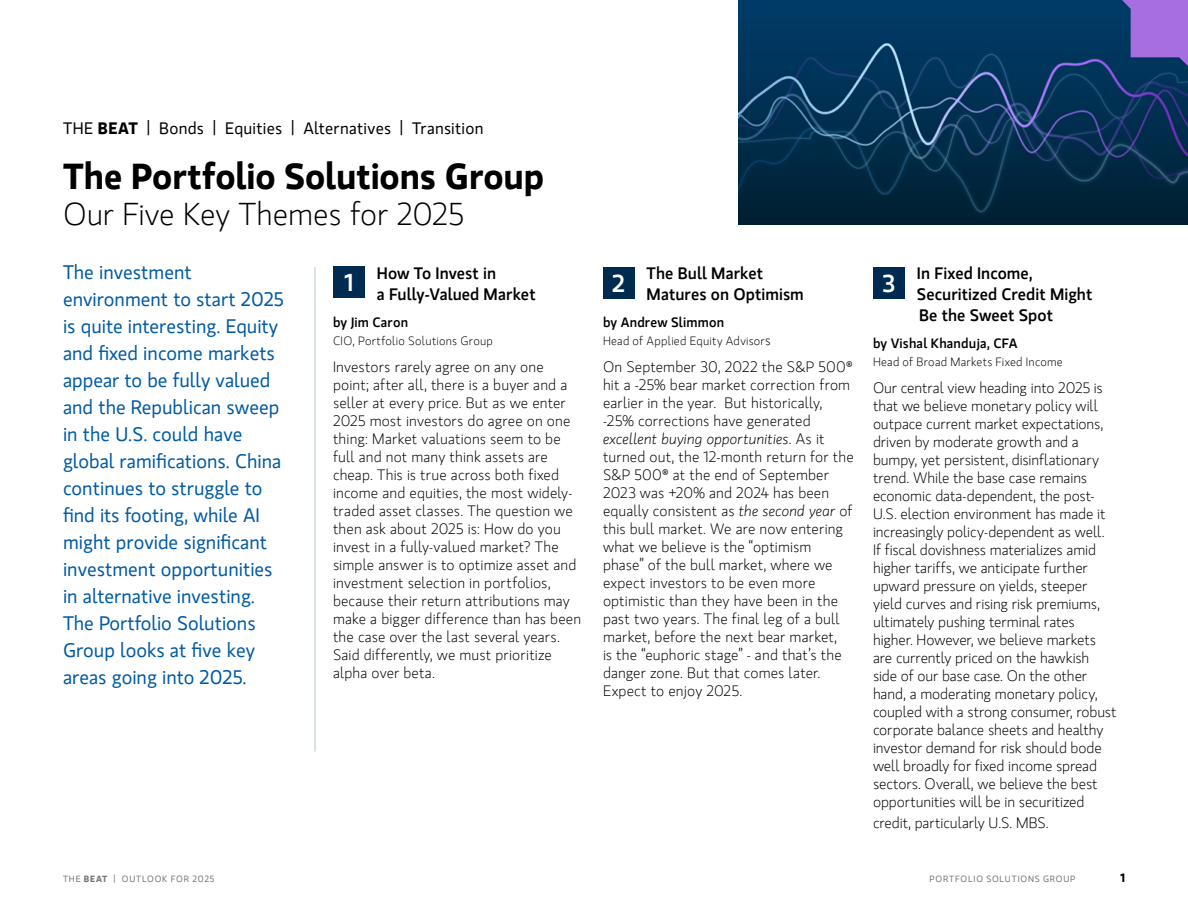
<style>
.page{position:relative;width:1188px;height:918px;background:#fff}
.page>*{position:absolute;margin:0;border:0;box-sizing:border-box;transform-origin:0 0}
.t1{font:700 36px "MS Gloriola II Std";letter-spacing:-.005em;color:#000}
.t2{font:300 31.5px "MS Gloriola II Std";letter-spacing:-.005em;color:#000}
.t3{font:500 24.3px "MS Gloriola II Std";color:#fff}
.t4{font:19.5px/27px "MS Gloriola II Std";color:#005aa4}
.t5{font:500 16.5px/21px "MS Gloriola II Std";letter-spacing:.005em;color:#000}
.t6{font:16.5px "MS Gloriola II Std";letter-spacing:.015em;color:#000}
.t7{font:300 15px/18px "MS Gloriola II Std";letter-spacing:.005em;color:#000}
.t8{font:500 13.5px "MS Gloriola II Std";letter-spacing:.015em;color:#000}
.t9{font:300 12px "MS Gloriola II Std";letter-spacing:.02em;color:#000}
.t10{font:700 12px "MS Gloriola II Std";color:#000}
.t11{font:9px "MS Gloriola II Std";letter-spacing:.09em;color:#767676}
.s1{font-weight:700}
.s2{font-size:13.5px}
.s3{font-style:italic}
</style>
<div class="page">
<img style="left:738px;top:0;width:450px;height:225px">
<div style="left:333px;top:266px;width:32px;height:32px;background:#002b51"></div>
<div style="left:603px;top:267px;width:31px;height:32px;background:#002b51"></div>
<div style="left:873px;top:267px;width:32px;height:32px;background:#002b51"></div>
<hr style="left:315px;top:267px;width:1px;height:485px;background:#b3c6d2">
<svg style="left:1122px;top:0;width:66px;height:66px;background:#8061c2"></svg>
<p class="t6" style="left:63px;top:117px;width:422px">THE <span class="s1">BEAT</span> | Bonds | Equities | Alternatives | Transition</p>
<h1 class="t1" style="left:63px;top:151px;width:483px">The Portfolio Solutions Group</h1>
<h2 class="t2" style="left:63px;top:193px;width:403px">Our Five Key Themes for 2025</h2>
<p class="t5" style="left:377px;top:262px;width:160px">How To Invest in<br>a Fully-Valued Market</p>
<p class="t8" style="left:333px;top:313px;width:77px">by Jim Caron</p>
<p class="t9" style="left:333px;top:333px;width:161px">CIO, Portfolio Solutions Group</p>
<p class="t7" style="left:333px;top:358px;width:250px">Investors rarely agree on any one point; after all, there is a buyer and a seller at every price. But as we enter 2025 most investors do agree on one thing: Market valuations seem to be full and not many think assets are cheap. This is true across both fixed income and equities, the most widely&shy;traded asset classes. The question we then ask about 2025 is: How do you invest in a fully-valued market? The simple answer is to optimize asset and investment selection in portfolios, because their return attributions may make a bigger difference than has been the case over the last several years.<br>Said differently, we must prioritize alpha over beta.</p>
<p class="t4" style="left:63px;top:258px;width:222px">The investment environment to start 2025 is quite interesting. Equity and fixed income markets appear to be fully valued and the Republican sweep in the U.S. could have global ramifications. China continues to struggle to find its footing, while AI might provide significant investment opportunities in alternative investing.<br>The Portfolio Solutions<br>Group looks at five key areas going into 2025.</p>
<p class="t5" style="left:646px;top:262px;width:159px">The Bull Market<br>Matures on Optimism</p>
<p class="t8" style="left:603px;top:313px;width:123px">by Andrew Slimmon</p>
<p class="t9" style="left:603px;top:333px;width:169px">Head of Applied Equity Advisor<span class="s2">s</span></p>
<p class="t7" style="left:603px;top:358px;width:252px">On September 30, 2022 the S&amp;P 500® hit a -25% bear market correction from earlier in the year. But historically, -25% corrections have generated <span class="s3">excellent buying opportunities</span>. As it turned out, the 12-month return for the S&amp;P 500® at the end of September 2023 was +20% and 2024 has been equally consistent as <span class="s3">the second year</span> of this bull market. We are now entering what we believe is the “optimism phase” of the bull market, where we expect investors to be even more optimistic than they have been in the past two years. The final leg of a bull market, before the next bear market,<br>is the “euphoric stage” - and that’s the danger zone. But that comes later.<br>Expect to enjoy 2025.</p>
<p class="t5" style="left:917px;top:262px;width:177px">In Fixed Income,<br>Securitized Credit Might<br>Be the Sweet Spot</p>
<p class="t8" style="left:873px;top:334px;width:146px">by Vishal Khanduja, CFA</p>
<p class="t9" style="left:873px;top:354px;width:191px">Head of Broad Markets Fixed Income</p>
<p class="t7" style="left:873px;top:379px;width:245px">Our central view heading into 2025 is that we believe monetary policy will outpace current market expectations, driven by moderate growth and a bumpy, yet persistent, disinflationary trend. While the base case remains economic data-dependent, the post-U.S. election environment has made it increasingly policy-dependent as well.<br>If fiscal dovishness materializes amid higher tariffs, we anticipate further upward pressure on yields, steeper yield curves and rising risk premiums, ultimately pushing terminal rates higher. However, we believe markets are currently priced on the hawkish side of our base case. On the other hand, a moderating monetary policy, coupled with a strong consumer, robust corporate balance sheets and healthy investor demand for risk should bode well broadly for fixed income spread sectors. Overall, we believe the best opportunities will be in securitized</p>
<p class="t7" style="left:873px;top:814px;width:177px">credit, particularly U.S. MBS.</p>
<h3 class="t3" style="left:345px;top:266px;width:10px">1</h3>
<h3 class="t3" style="left:612px;top:266px;width:14px">2</h3>
<h3 class="t3" style="left:883px;top:266px;width:14px">3</h3>
<p class="t11" style="left:63px;top:873px;width:153px">THE <span class="s1">BEAT</span> | OUTLOOK FOR 2025</p>
<p class="t11" style="left:930px;top:873px;width:147px">PORTFOLIO SOLUTIONS GROUP</p>
<p class="t10" style="left:1120px;top:869px;width:6px">1</p>
</div>
